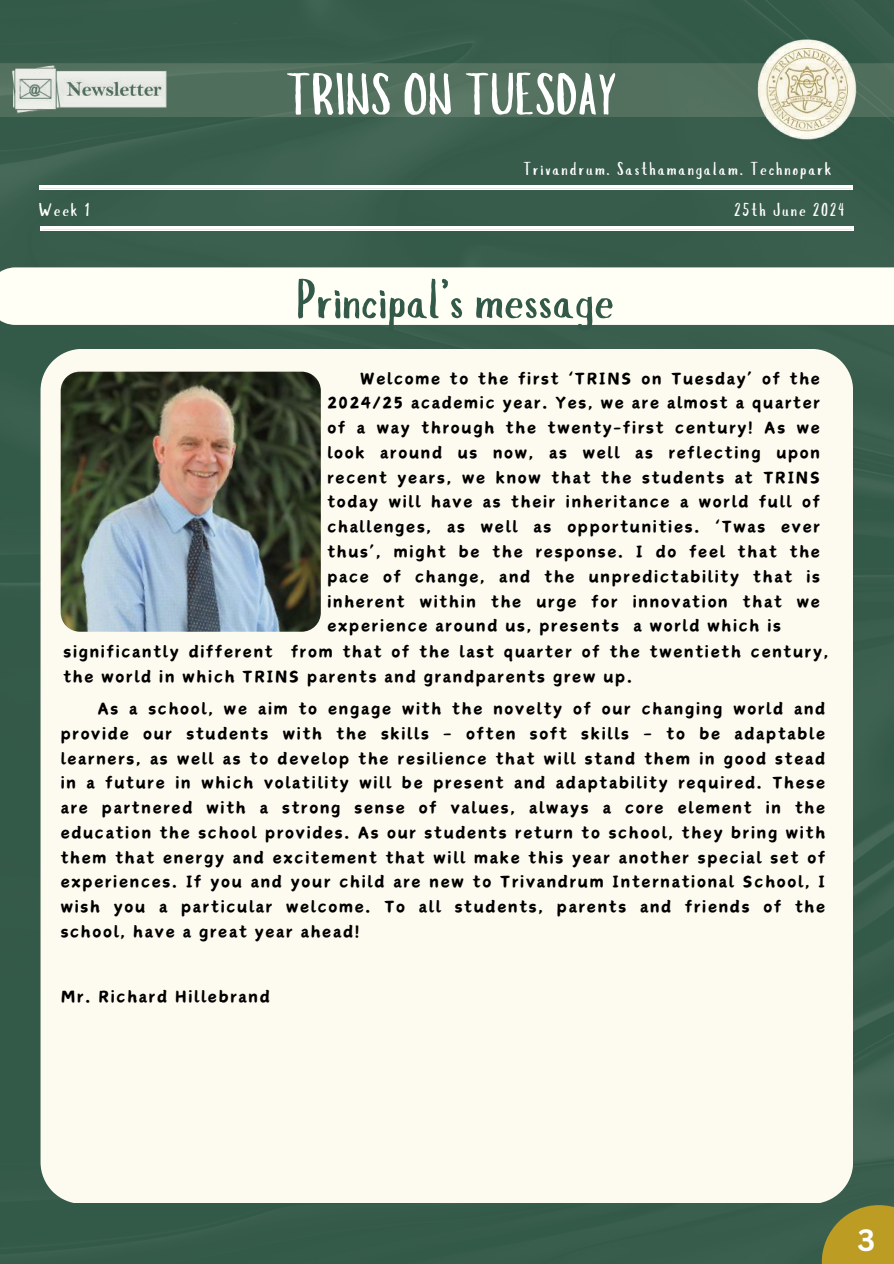
<style>
.page{position:relative;width:894px;height:1264px;background:#fff}
.page>*{position:absolute;margin:0;border:0;box-sizing:border-box;transform-origin:0 0}
.t1{font:57px "Slopes";color:#fff}
.t2{font:54px "Slopes";color:#335948}
.t3{font:700 30px "Canva Sans";color:#fff}
.t4{font:18px/24.8px "Canva Champion";letter-spacing:.1em;color:#000;text-align:justify}
.t5{font:18px "Slopes";letter-spacing:.1em;color:#fff}
</style>
<div class="page">
<div style="left:0;top:0;width:893px;height:1263px;background:#375c4b"></div>
<img style="left:651px;top:39px;width:242px;height:135px">
<svg style="left:39px;top:185px;width:812px;height:4px"></svg>
<img style="left:6px;top:61px;width:166px;height:2px">
<svg style="left:0;top:63px;width:893px;height:54px;background:#728977"></svg>
<svg style="left:40px;top:226px;width:812px;height:4px"></svg>
<div style="left:40px;top:349px;width:812px;height:853px;background:#fdfaef"></div>
<img style="left:61px;top:371px;width:260px;height:260px;border-radius:19px">
<svg style="left:821px;top:1205px;width:72px;height:58px;background:#a39029"></svg>
<div style="left:0;top:267px;width:893px;height:58px;background:#fffff6"></div>
<h1 class="t1" style="left:285px;top:72px;width:333px">TRINS ON TUESDAY</h1>
<p class="t5" style="left:523px;top:161px;width:310px">Trivandrum. Sasthamangalam. Technopark</p>
<p class="t5" style="left:39px;top:202px;width:52px">Week 1</p>
<p class="t5" style="left:734px;top:202px;width:112px">25th June 2024</p>
<h2 class="t2" style="left:296px;top:278px;width:319px">Principal’s message</h2>
<p class="t4" style="left:360px;top:365px;width:461px">Welcome to the first ‘TRINS on Tuesday’ of the</p>
<p class="t4" style="left:327px;top:390px;width:494px">2024/25 academic year. Yes, we are almost a quarter</p>
<p class="t4" style="left:327px;top:414px;width:494px">of a way through the twenty-first century! As we</p>
<p class="t4" style="left:327px;top:439px;width:494px">look around us now, as well as reflecting upon</p>
<p class="t4" style="left:327px;top:464px;width:494px">recent years, we know that the students at TRINS</p>
<p class="t4" style="left:327px;top:489px;width:494px">today will have as their inheritance a world full of</p>
<p class="t4" style="left:327px;top:513px;width:494px">challenges, as well as opportunities. ‘Twas ever</p>
<p class="t4" style="left:327px;top:538px;width:494px">thus’, might be the response. I do feel that the</p>
<p class="t4" style="left:327px;top:563px;width:494px">pace of change, and the unpredictability that is</p>
<p class="t4" style="left:327px;top:588px;width:494px">inherent within the urge for innovation that we</p>
<p class="t4" style="left:327px;top:612px;width:455px">experience around us, presents a world which is</p>
<p class="t4" style="left:63px;top:638px;width:766px">significantly different from that of the last quarter of the twentieth century,</p>
<p class="t4" style="left:63px;top:663px;width:569px">the world in which TRINS parents and grandparents grew up.</p>
<p class="t4" style="left:61px;top:695px;width:765px;text-indent:37px">As a school, we aim to engage with the novelty of our changing world and provide our students with the skills – often soft skills – to be adaptable learners, as well as to develop the resilience that will stand them in good stead in a future in which volatility will be present and adaptability required. These are partnered with a strong sense of values, always a core element in the education the school provides. As our students return to school, they bring with them that energy and excitement that will make this year another special set of experiences. If you and your child are new to Trivandrum International School, I wish you a particular welcome. To all students, parents and friends of the school, have a great year ahead!</p>
<p class="t4" style="left:61px;top:983px;width:210px">Mr. Richard Hillebrand</p>
<h3 class="t3" style="left:857px;top:1219px;width:19px">3</h3>
</div>
